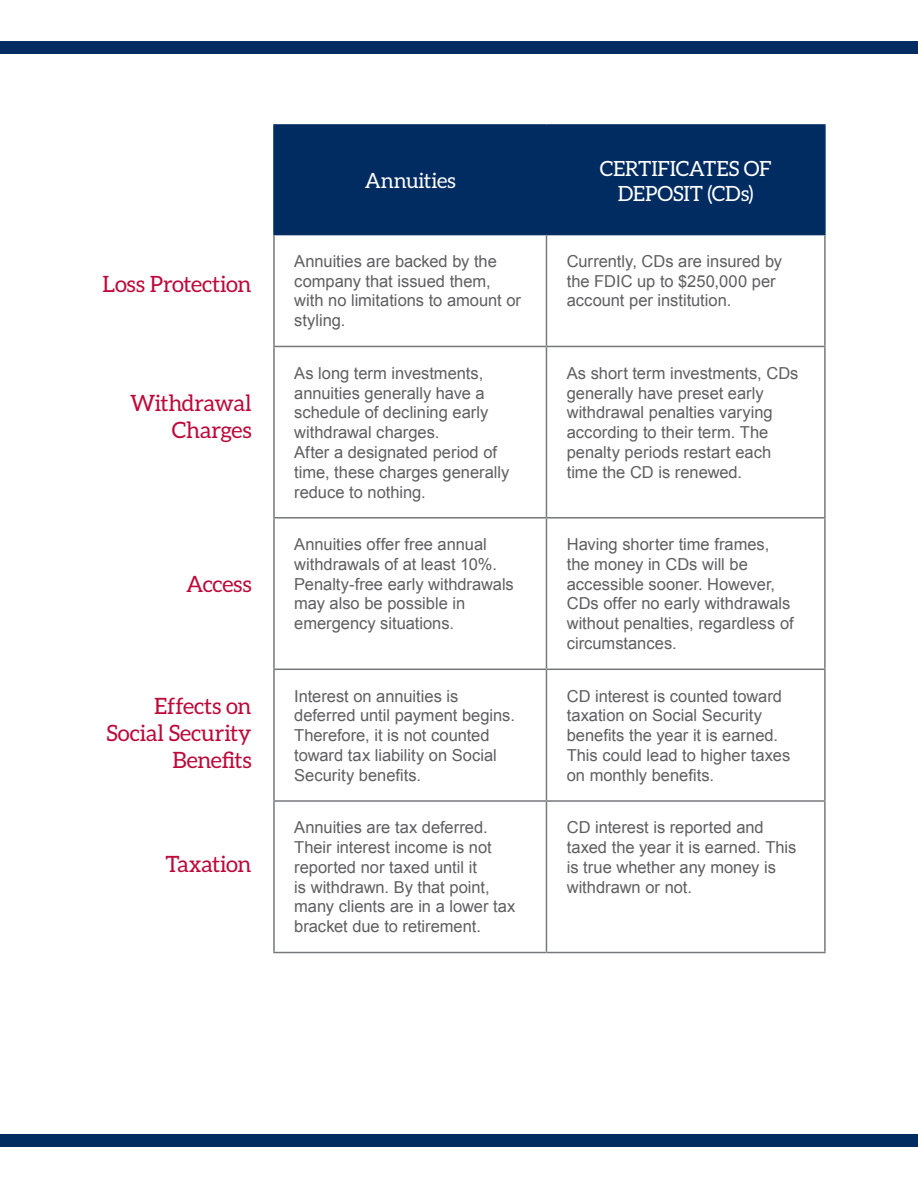
<style>
.page{position:relative;width:918px;height:1188px;background:#fff}
.page>*{position:absolute;margin:0;border:0;box-sizing:border-box;transform-origin:0 0}
.t1{font:22.5px/27px "Aleo";letter-spacing:-.01em;color:#be0839;text-align:right}
.t2{font:21px/25.2px "Aleo";letter-spacing:-.01em;color:#fff;text-align:center}
.t3{font:16.5px/19.8px "Arial";color:#5f5f62}
</style>
<div class="page">
<div style="left:0;top:41px;width:918px;height:13px;background:#002c62"></div>
<div style="left:0;top:1134px;width:918px;height:13px;background:#002c62"></div>
<div style="left:275px;top:126px;width:549px;height:108px;background:#002c62"></div>
<hr style="left:273px;top:124px;width:273px;height:2px;background:#002c62">
<hr style="left:273px;top:126px;width:2px;height:108px;background:#002c62">
<hr style="left:546px;top:124px;width:280px;height:2px;background:#002c62">
<hr style="left:546px;top:126px;width:1px;height:108px;background:#002c62">
<hr style="left:824px;top:126px;width:2px;height:108px;background:#002c62">
<hr style="left:273px;top:234px;width:273px;height:1px;background:#002c62">
<hr style="left:546px;top:234px;width:280px;height:1px;background:#002c62">
<hr style="left:273px;top:235px;width:2px;height:111px;background:#76787b">
<hr style="left:546px;top:235px;width:1px;height:111px;background:#76787b">
<hr style="left:824px;top:235px;width:2px;height:111px;background:#76787b">
<hr style="left:273px;top:346px;width:273px;height:1px;background:#76787b">
<hr style="left:273px;top:347px;width:2px;height:170px;background:#76787b">
<hr style="left:546px;top:346px;width:280px;height:1px;background:#76787b">
<hr style="left:546px;top:347px;width:1px;height:170px;background:#76787b">
<hr style="left:824px;top:347px;width:2px;height:170px;background:#76787b">
<hr style="left:273px;top:517px;width:273px;height:2px;background:#76787b">
<hr style="left:273px;top:519px;width:2px;height:150px;background:#76787b">
<hr style="left:546px;top:517px;width:280px;height:2px;background:#76787b">
<hr style="left:546px;top:519px;width:1px;height:150px;background:#76787b">
<hr style="left:824px;top:519px;width:2px;height:150px;background:#76787b">
<hr style="left:273px;top:669px;width:273px;height:1px;background:#76787b">
<hr style="left:273px;top:670px;width:2px;height:130px;background:#76787b">
<hr style="left:546px;top:669px;width:280px;height:1px;background:#76787b">
<hr style="left:546px;top:670px;width:1px;height:130px;background:#76787b">
<hr style="left:824px;top:670px;width:2px;height:130px;background:#76787b">
<hr style="left:273px;top:800px;width:273px;height:2px;background:#76787b">
<hr style="left:273px;top:802px;width:2px;height:150px;background:#76787b">
<hr style="left:546px;top:800px;width:280px;height:2px;background:#76787b">
<hr style="left:546px;top:802px;width:1px;height:150px;background:#76787b">
<hr style="left:824px;top:802px;width:2px;height:150px;background:#76787b">
<hr style="left:273px;top:952px;width:273px;height:1px;background:#76787b">
<hr style="left:546px;top:952px;width:280px;height:1px;background:#76787b">
<p class="t1" style="left:102px;top:270px;width:151px">Loss Protection</p>
<p class="t1" style="left:130px;top:389px;width:123px">Withdrawal<br>Charges</p>
<p class="t1" style="left:186px;top:570px;width:67px">Access</p>
<p class="t1" style="left:106px;top:693px;width:147px">Effects on<br>Social Security<br>Benefits</p>
<p class="t1" style="left:166px;top:850px;width:88px">Taxation</p>
<p class="t2" style="left:365px;top:168px;width:93px">Annuities</p>
<p class="t2" style="left:600px;top:155px;width:173px">CERTIFICATES OF<br>DEPOSIT (CDs)</p>
<p class="t3" style="left:294px;top:251px;width:228px">Annuities are backed by the company that issued them, with no limitations to amount or styling.</p>
<p class="t3" style="left:567px;top:251px;width:217px">Currently, CDs are insured by the FDIC up to $250,000 per account per institution.</p>
<p class="t3" style="left:294px;top:363px;width:217px">As long term investments, annuities generally have a schedule of declining early withdrawal charges.<br>After a designated period of time, these charges generally reduce to nothing.</p>
<p class="t3" style="left:567px;top:363px;width:233px">As short term investments, CDs generally have preset early withdrawal penalties varying according to their term. The penalty periods restart each time the CD is renewed.</p>
<p class="t3" style="left:294px;top:535px;width:204px">Annuities offer free annual withdrawals of at least 10%.</p>
<p class="t3" style="left:294px;top:574px;width:221px">Penalty-free early withdrawals may also be possible in emergency situations.</p>
<p class="t3" style="left:567px;top:535px;width:228px">Having shorter time frames, the money in CDs will be accessible sooner. However,<br>CDs offer no early withdrawals without penalties, regardless of circumstances.</p>
<p class="t3" style="left:294px;top:686px;width:222px">Interest on annuities is deferred until payment begins.<br>Therefore, it is not counted toward tax liability on Social<br>Security benefits.</p>
<p class="t3" style="left:567px;top:686px;width:225px">CD interest is counted toward taxation on Social Security benefits the year it is earned.<br>This could lead to higher taxes on monthly benefits.</p>
<p class="t3" style="left:294px;top:818px;width:223px">Annuities are tax deferred.<br>Their interest income is not reported nor taxed until it<br>is withdrawn. By that point, many clients are in a lower tax bracket due to retirement.</p>
<p class="t3" style="left:567px;top:818px;width:231px">CD interest is reported and taxed the year it is earned. This is true whether any money is withdrawn or not.</p>
</div>
